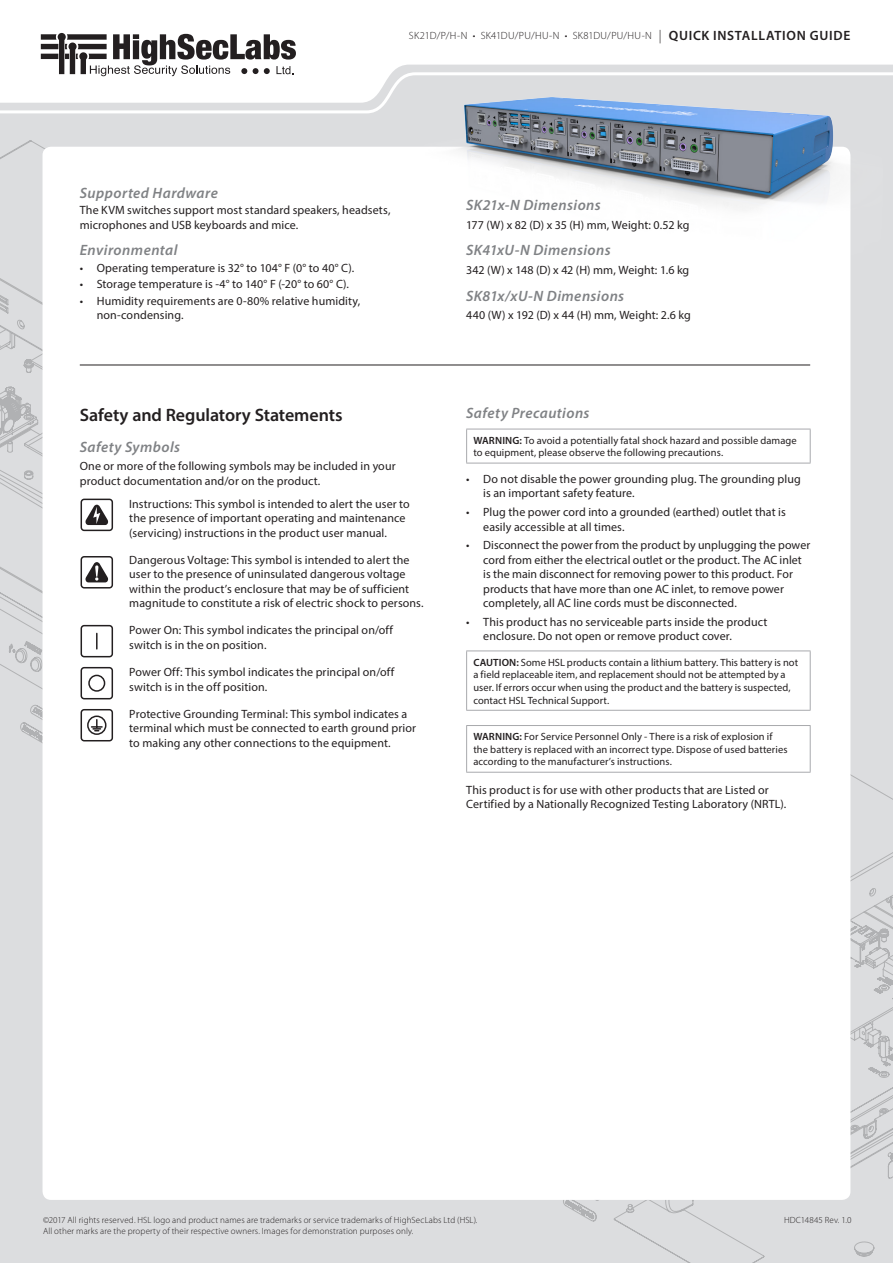
<style>
.page{position:relative;width:893px;height:1263px;background:#dcdddf}
.page>*{position:absolute;margin:0;border:0;box-sizing:border-box;transform-origin:0 0}
.Body_heads{font:600 18px "Myriad Pro";letter-spacing:-.005em;color:#231f20}
.Body_heads-2{font:italic 600 15px "Myriad Pro";letter-spacing:.03em;color:#808285}
.body_plain{font:italic 600 15px "Myriad Pro";letter-spacing:.025em;color:#808285}
.body_plain-2{font:12px/14.4px "Myriad Pro";letter-spacing:.005em;color:#231f20}
.Body_Plain_-_Notes{font:10.5px/12.6px "Myriad Pro";letter-spacing:.005em;color:#231f20}
.t1{font:300 10.5px "Myriad Pro";letter-spacing:.02em;color:#231f20}
.t2{font:300 9px/10.5px "Myriad Pro";letter-spacing:.015em;color:#231f20}
.s1{font-size:13.5px}
.s2{font-weight:600;font-size:13.5px}
.s3{font-weight:600}
</style>
<div class="page">
<div style="left:0;top:0;width:893px;height:33px;background:#fff"></div>
<svg style="left:0;top:33px;width:893px;height:81px;background:#dadada"></svg>
<svg style="left:563px;top:614px;width:330px;height:649px"></svg>
<svg style="left:0;top:140px;width:49px;height:692px"></svg>
<div style="left:43px;top:147px;width:807px;height:1053px;background:#fff;border-radius:9px"></div>
<img style="left:380px;top:29px;width:503px;height:235px">
<hr style="left:80px;top:365px;width:730px;height:1px;background:#231f20">
<hr style="left:466px;top:429px;width:345px;height:1px;background:#a8a9ad">
<hr style="left:466px;top:429px;width:1px;height:34px;background:#a8a9ad">
<hr style="left:810px;top:429px;width:1px;height:34px;background:#a8a9ad">
<hr style="left:466px;top:463px;width:345px;height:1px;background:#a8a9ad">
<hr style="left:466px;top:650px;width:345px;height:1px;background:#a8a9ad">
<hr style="left:466px;top:651px;width:1px;height:59px;background:#a8a9ad">
<hr style="left:810px;top:651px;width:1px;height:59px;background:#a8a9ad">
<hr style="left:466px;top:710px;width:345px;height:1px;background:#a8a9ad">
<hr style="left:466px;top:725px;width:345px;height:1px;background:#a8a9ad">
<hr style="left:466px;top:726px;width:1px;height:46px;background:#a8a9ad">
<hr style="left:810px;top:726px;width:1px;height:46px;background:#a8a9ad">
<hr style="left:466px;top:772px;width:345px;height:1px;background:#a8a9ad">
<svg style="left:85px;top:505px;width:23px;height:20px"></svg>
<div style="left:81px;top:499px;width:32px;height:32px;border:2px solid #231f20;border-radius:3px"></div>
<svg style="left:85px;top:562px;width:23px;height:20px"></svg>
<div style="left:81px;top:556px;width:32px;height:32px;border:2px solid #231f20;border-radius:3px"></div>
<div style="left:81px;top:625px;width:32px;height:32px;border:2px solid #231f20;border-radius:3px"></div>
<svg style="left:96px;top:633px;width:2px;height:16px"></svg>
<div style="left:81px;top:667px;width:32px;height:32px;border:2px solid #231f20;border-radius:3px"></div>
<div style="left:88px;top:675px;width:17px;height:17px;border:2px solid #231f20;border-radius:50%"></div>
<div style="left:81px;top:709px;width:32px;height:32px;border:2px solid #231f20;border-radius:3px"></div>
<svg style="left:87px;top:715px;width:20px;height:20px"></svg>
<p class="t1" style="left:409px;top:30px;width:443px">SK21D/P/H-N • SK41DU/PU/HU-N • SK81DU/PU/HU-N <span class="s1">|</span> <span class="s2">QUICK INSTALLATION GUIDE</span></p>
<p class="Body_heads-2" style="left:80px;top:183px;width:140px">Supported Hardware</p>
<p class="body_plain-2" style="left:80px;top:203px;width:312px">The KVM switches support most standard speakers, headsets, microphones and USB keyboards and mice.</p>
<p class="Body_heads-2" style="left:80px;top:241px;width:99px">Environmental</p>
<p class="body_plain-2" style="left:80px;top:260px;width:276px">• Operating temperature is 32° to 104° F (0° to 40° C).</p>
<p class="body_plain-2" style="left:80px;top:277px;width:271px">• Storage temperature is -4° to 140° F (-20° to 60° C).</p>
<p class="body_plain-2" style="left:97px;top:294px;width:265px;text-indent:-17px">• Humidity requirements are 0-80% relative humidity, non-condensing.</p>
<p class="body_plain" style="left:466px;top:196px;width:136px">SK21x-N Dimensions</p>
<p class="body_plain-2" style="left:466px;top:217px;width:225px">177 (W) x 82 (D) x 35 (H) mm, Weight: 0.52 kg</p>
<p class="Body_heads-2" style="left:466px;top:241px;width:146px">SK41xU-N Dimensions</p>
<p class="body_plain-2" style="left:466px;top:263px;width:225px">342 (W) x 148 (D) x 42 (H) mm, Weight: 1.6 kg</p>
<p class="Body_heads-2" style="left:466px;top:286px;width:159px">SK81x/xU-N Dimensions</p>
<p class="body_plain-2" style="left:466px;top:308px;width:226px">440 (W) x 192 (D) x 44 (H) mm, Weight: 2.6 kg</p>
<p class="Body_heads" style="left:80px;top:403px;width:264px">Safety and Regulatory Statements</p>
<p class="Body_heads-2" style="left:80px;top:437px;width:102px">Safety Symbols</p>
<p class="body_plain-2" style="left:80px;top:459px;width:317px">One or more of the following symbols may be included in your product documentation and/or on the product.</p>
<p class="body_plain-2" style="left:129px;top:496px;width:282px">Instructions: This symbol is intended to alert the user to the presence of important operating and maintenance (servicing) instructions in the product user manual.</p>
<p class="body_plain-2" style="left:129px;top:552px;width:296px">Dangerous Voltage: This symbol is intended to alert the user to the presence of uninsulated dangerous voltage within the product’s enclosure that may be of sufficient magnitude to constitute a risk of electric shock to persons.</p>
<p class="body_plain-2" style="left:129px;top:623px;width:265px">Power On: This symbol indicates the principal on/off switch is in the on position.</p>
<p class="body_plain-2" style="left:129px;top:665px;width:267px">Power Off: This symbol indicates the principal on/off switch is in the off position.</p>
<p class="body_plain-2" style="left:129px;top:706px;width:288px">Protective Grounding Terminal: This symbol indicates a terminal which must be connected to earth ground prior to making any other connections to the equipment.</p>
<p class="Body_heads-2" style="left:466px;top:404px;width:125px">Safety Precautions</p>
<p class="Body_Plain_-_Notes" style="left:473px;top:434px;width:325px"><span class="s3">WARNING:</span> To avoid a potentially fatal shock hazard and possible damage to equipment, please observe the following precautions.</p>
<p class="body_plain-2" style="left:483px;top:471px;width:319px;text-indent:-17px">• Do not disable the power grounding plug. The grounding plug is an important safety feature.</p>
<p class="body_plain-2" style="left:483px;top:505px;width:304px;text-indent:-17px">• Plug the power cord into a grounded (earthed) outlet that is easily accessible at all times.</p>
<p class="body_plain-2" style="left:483px;top:538px;width:328px;text-indent:-17px">• Disconnect the power from the product by unplugging the power cord from either the electrical outlet or the product. The AC inlet is the main disconnect for removing power to this product. For products that have more than one AC inlet, to remove power completely, all AC line cords must be disconnected.</p>
<p class="body_plain-2" style="left:483px;top:614px;width:286px;text-indent:-17px">• This product has no serviceable parts inside the product enclosure. Do not open or remove product cover.</p>
<p class="Body_Plain_-_Notes" style="left:473px;top:655px;width:326px"><span class="s3">CAUTION:</span> Some HSL products contain a lithium battery. This battery is not a field replaceable item, and replacement should not be attempted by a user. If errors occur when using the product and the battery is suspected, contact HSL Technical Support.</p>
<p class="Body_Plain_-_Notes" style="left:473px;top:730px;width:316px"><span class="s3">WARNING:</span> For Service Personnel Only - There is a risk of explosion if the battery is replaced with an incorrect type. Dispose of used batteries according to the manufacturer’s instructions.</p>
<p class="body_plain-2" style="left:466px;top:782px;width:322px">This product is for use with other products that are Listed or<br>Certified by a Nationally Recognized Testing Laboratory (NRTL).</p>
<p class="t2" style="left:43px;top:1215px;width:436px">©2017 All rights reserved. HSL logo and product names are trademarks or service trademarks of HighSecLabs Ltd (HSL).<br>All other marks are the property of their respective owners. Images for demonstration purposes only.</p>
<p class="t2" style="left:784px;top:1215px;width:69px">HDC14845 Rev. 1.0</p>
</div>
